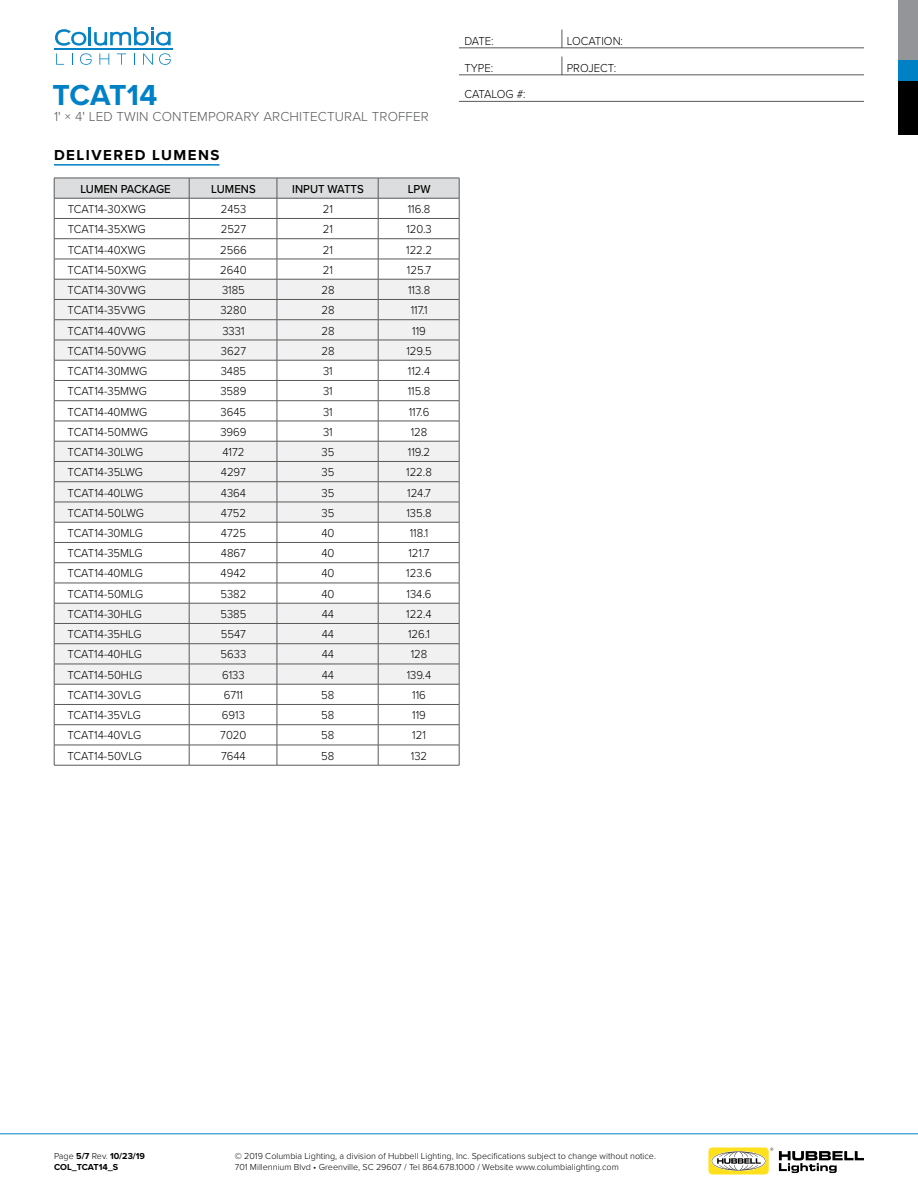
<style>
.page{position:relative;width:918px;height:1188px;background:#fff}
.page>*{position:absolute;margin:0;border:0;box-sizing:border-box;transform-origin:0 0}
.t1{font:700 30px "Proxima Nova";letter-spacing:.005em;color:#0081c6}
.t2{font:700 15px "Proxima Nova";letter-spacing:.1em;color:#000}
.t3{font:300 13.5px "Proxima Nova";letter-spacing:.01em;color:#58595b}
.t4{font:300 12px "Proxima Nova";color:#000;scale:.95 1}
.t5{font:500 12px "Proxima Nova";color:#000;scale:.95 1}
.t6{font:300 12px "Proxima Nova";letter-spacing:-.02em;color:#000;scale:.95 1}
.t7{font:300 9px/10.8px "Proxima Nova";color:#000}
.t8{font:700 9px/10.8px "Proxima Nova";color:#000}
.s1{font-weight:300}
</style>
<div class="page">
<hr style="left:0;top:1134px;width:918px;height:1px;background:#0081c6">
<div style="left:898px;top:81px;width:20px;height:54px;background:#000"></div>
<div style="left:898px;top:0;width:20px;height:61px;background:#939598"></div>
<div style="left:898px;top:61px;width:20px;height:20px;background:#0081c6"></div>
<svg style="left:779px;top:1151px;width:85px;height:22px"></svg>
<div style="left:708px;top:1148px;width:61px;height:26px;background:#ffe01c;border-radius:5px"></div>
<svg style="left:711px;top:1151px;width:55px;height:20px"></svg>
<svg style="left:712px;top:1148px;width:61px;height:22px"></svg>
<svg style="left:56px;top:53px;width:8px;height:12px"></svg>
<svg style="left:72px;top:53px;width:1px;height:12px"></svg>
<svg style="left:80px;top:53px;width:12px;height:12px"></svg>
<svg style="left:99px;top:53px;width:10px;height:12px"></svg>
<svg style="left:117px;top:53px;width:9px;height:12px"></svg>
<svg style="left:134px;top:53px;width:1px;height:12px"></svg>
<svg style="left:143px;top:53px;width:10px;height:12px"></svg>
<svg style="left:159px;top:53px;width:12px;height:12px"></svg>
<hr style="left:54px;top:49px;width:118px;height:1px;background:#0682c5">
<svg style="left:55px;top:27px;width:116px;height:19px"></svg>
<hr style="left:54px;top:164px;width:166px;height:2px;background:#0081c6">
<hr style="left:459px;top:48px;width:405px;height:1px;background:#58595b">
<svg style="left:562px;top:30px;width:1px;height:18px"></svg>
<hr style="left:459px;top:75px;width:405px;height:1px;background:#58595b">
<svg style="left:562px;top:57px;width:1px;height:18px"></svg>
<hr style="left:459px;top:101px;width:405px;height:1px;background:#58595b">
<svg style="left:54px;top:178px;width:406px;height:587px"></svg>
<hr style="left:54px;top:765px;width:135px;height:1px;background:#58595b">
<hr style="left:189px;top:765px;width:88px;height:1px;background:#58595b">
<hr style="left:277px;top:765px;width:101px;height:1px;background:#58595b">
<hr style="left:378px;top:765px;width:81px;height:1px;background:#58595b">
<hr style="left:54px;top:522px;width:135px;height:1px;background:#58595b">
<hr style="left:189px;top:522px;width:88px;height:1px;background:#58595b">
<hr style="left:277px;top:522px;width:101px;height:1px;background:#58595b">
<hr style="left:378px;top:522px;width:81px;height:1px;background:#58595b">
<h1 class="t1" style="left:52px;top:72px;width:106px">TCAT14</h1>
<p class="t3" style="left:54px;top:107px;width:376px">1' × 4' LED TWIN CONTEMPORARY ARCHITECTURAL TROFFER</p>
<p class="t2" style="left:54px;top:144px;width:167px">DELIVERED LUMENS</p>
<p class="t5" style="left:80px;top:180px;width:97px">LUMEN PACKAGE</p>
<p class="t5" style="left:211px;top:180px;width:48px">LUMENS</p>
<p class="t5" style="left:292px;top:180px;width:77px">INPUT WATTS</p>
<p class="t5" style="left:408px;top:180px;width:26px">LPW</p>
<p class="t4" style="left:68px;top:200px;width:84px">TCAT14-30XWG</p>
<p class="t4" style="left:221px;top:200px;width:28px">2453</p>
<p class="t4" style="left:323px;top:200px;width:12px">21</p>
<p class="t4" style="left:408px;top:200px;width:25px">116.8</p>
<p class="t4" style="left:68px;top:220px;width:83px">TCAT14-35XWG</p>
<p class="t4" style="left:221px;top:220px;width:28px">2527</p>
<p class="t4" style="left:323px;top:220px;width:12px">21</p>
<p class="t4" style="left:406px;top:220px;width:28px">120.3</p>
<p class="t4" style="left:68px;top:241px;width:84px">TCAT14-40XWG</p>
<p class="t4" style="left:220px;top:241px;width:29px">2566</p>
<p class="t4" style="left:323px;top:241px;width:12px">21</p>
<p class="t4" style="left:406px;top:241px;width:29px">122.2</p>
<p class="t4" style="left:68px;top:261px;width:84px">TCAT14-50XWG</p>
<p class="t4" style="left:220px;top:261px;width:29px">2640</p>
<p class="t4" style="left:323px;top:261px;width:12px">21</p>
<p class="t4" style="left:407px;top:261px;width:27px">125.7</p>
<p class="t4" style="left:68px;top:281px;width:84px">TCAT14-30VWG</p>
<p class="t4" style="left:222px;top:281px;width:26px">3185</p>
<p class="t4" style="left:321px;top:281px;width:15px">28</p>
<p class="t4" style="left:408px;top:281px;width:25px">113.8</p>
<p class="t4" style="left:68px;top:301px;width:83px">TCAT14-35VWG</p>
<p class="t4" style="left:220px;top:301px;width:29px">3280</p>
<p class="t4" style="left:321px;top:301px;width:15px">28</p>
<p class="t4" style="left:411px;top:301px;width:19px">117.1</p>
<p class="t4" style="left:68px;top:322px;width:84px">TCAT14-40VWG</p>
<p class="t4" style="left:222px;top:322px;width:25px">3331</p>
<p class="t4" style="left:321px;top:322px;width:15px">28</p>
<p class="t4" style="left:412px;top:322px;width:16px">119</p>
<p class="t4" style="left:68px;top:342px;width:84px">TCAT14-50VWG</p>
<p class="t4" style="left:221px;top:342px;width:28px">3627</p>
<p class="t4" style="left:321px;top:342px;width:15px">28</p>
<p class="t4" style="left:406px;top:342px;width:28px">129.5</p>
<p class="t4" style="left:68px;top:362px;width:85px">TCAT14-30MWG</p>
<p class="t4" style="left:221px;top:362px;width:28px">3485</p>
<p class="t4" style="left:323px;top:362px;width:12px">31</p>
<p class="t4" style="left:408px;top:362px;width:25px">112.4</p>
<p class="t4" style="left:68px;top:382px;width:85px">TCAT14-35MWG</p>
<p class="t4" style="left:220px;top:382px;width:29px">3589</p>
<p class="t4" style="left:323px;top:382px;width:12px">31</p>
<p class="t4" style="left:408px;top:382px;width:25px">115.8</p>
<p class="t4" style="left:68px;top:403px;width:85px">TCAT14-40MWG</p>
<p class="t4" style="left:221px;top:403px;width:29px">3645</p>
<p class="t4" style="left:323px;top:403px;width:12px">31</p>
<p class="t4" style="left:409px;top:403px;width:23px">117.6</p>
<p class="t4" style="left:68px;top:423px;width:86px">TCAT14-50MWG</p>
<p class="t4" style="left:220px;top:423px;width:29px">3969</p>
<p class="t4" style="left:323px;top:423px;width:12px">31</p>
<p class="t4" style="left:411px;top:423px;width:19px">128</p>
<p class="t4" style="left:68px;top:443px;width:81px">TCAT14-30LWG</p>
<p class="t4" style="left:222px;top:443px;width:25px">4172</p>
<p class="t4" style="left:322px;top:443px;width:15px">35</p>
<p class="t4" style="left:408px;top:443px;width:25px">119.2</p>
<p class="t4" style="left:68px;top:463px;width:81px">TCAT14-35LWG</p>
<p class="t4" style="left:221px;top:463px;width:28px">4297</p>
<p class="t4" style="left:322px;top:463px;width:15px">35</p>
<p class="t4" style="left:406px;top:463px;width:29px">122.8</p>
<p class="t4" style="left:68px;top:484px;width:81px">TCAT14-40LWG</p>
<p class="t4" style="left:221px;top:484px;width:28px">4364</p>
<p class="t4" style="left:322px;top:484px;width:15px">35</p>
<p class="t4" style="left:407px;top:484px;width:27px">124.7</p>
<p class="t4" style="left:68px;top:504px;width:82px">TCAT14-50LWG</p>
<p class="t4" style="left:221px;top:504px;width:28px">4752</p>
<p class="t4" style="left:322px;top:504px;width:15px">35</p>
<p class="t4" style="left:406px;top:504px;width:28px">135.8</p>
<p class="t4" style="left:68px;top:524px;width:81px">TCAT14-30MLG</p>
<p class="t4" style="left:221px;top:524px;width:28px">4725</p>
<p class="t4" style="left:321px;top:524px;width:15px">40</p>
<p class="t4" style="left:410px;top:524px;width:21px">118.1</p>
<p class="t4" style="left:68px;top:544px;width:81px">TCAT14-35MLG</p>
<p class="t4" style="left:221px;top:544px;width:28px">4867</p>
<p class="t4" style="left:321px;top:544px;width:15px">40</p>
<p class="t4" style="left:408px;top:544px;width:24px">121.7</p>
<p class="t4" style="left:68px;top:565px;width:81px">TCAT14-40MLG</p>
<p class="t4" style="left:221px;top:565px;width:28px">4942</p>
<p class="t4" style="left:321px;top:565px;width:15px">40</p>
<p class="t4" style="left:406px;top:565px;width:28px">123.6</p>
<p class="t4" style="left:68px;top:585px;width:81px">TCAT14-50MLG</p>
<p class="t4" style="left:220px;top:585px;width:29px">5382</p>
<p class="t4" style="left:321px;top:585px;width:15px">40</p>
<p class="t4" style="left:407px;top:585px;width:28px">134.6</p>
<p class="t4" style="left:68px;top:605px;width:80px">TCAT14-30HLG</p>
<p class="t4" style="left:220px;top:605px;width:29px">5385</p>
<p class="t4" style="left:322px;top:605px;width:14px">44</p>
<p class="t4" style="left:406px;top:605px;width:28px">122.4</p>
<p class="t4" style="left:68px;top:625px;width:80px">TCAT14-35HLG</p>
<p class="t4" style="left:221px;top:625px;width:28px">5547</p>
<p class="t4" style="left:322px;top:625px;width:14px">44</p>
<p class="t4" style="left:408px;top:625px;width:25px">126.1</p>
<p class="t4" style="left:68px;top:646px;width:80px">TCAT14-40HLG</p>
<p class="t4" style="left:221px;top:646px;width:29px">5633</p>
<p class="t4" style="left:322px;top:646px;width:14px">44</p>
<p class="t4" style="left:411px;top:646px;width:19px">128</p>
<p class="t4" style="left:68px;top:666px;width:80px">TCAT14-50HLG</p>
<p class="t4" style="left:222px;top:666px;width:25px">6133</p>
<p class="t4" style="left:322px;top:666px;width:14px">44</p>
<p class="t4" style="left:407px;top:666px;width:27px">139.4</p>
<p class="t4" style="left:68px;top:686px;width:79px">TCAT14-30VLG</p>
<p class="t4" style="left:224px;top:686px;width:22px">6711</p>
<p class="t4" style="left:321px;top:686px;width:15px">58</p>
<p class="t4" style="left:412px;top:686px;width:16px">116</p>
<p class="t4" style="left:68px;top:706px;width:79px">TCAT14-35VLG</p>
<p class="t4" style="left:222px;top:706px;width:26px">6913</p>
<p class="t4" style="left:321px;top:706px;width:15px">58</p>
<p class="t4" style="left:412px;top:706px;width:16px">119</p>
<p class="t4" style="left:68px;top:726px;width:79px">TCAT14-40VLG</p>
<p class="t4" style="left:220px;top:726px;width:29px">7020</p>
<p class="t4" style="left:321px;top:726px;width:15px">58</p>
<p class="t4" style="left:412px;top:726px;width:16px">121</p>
<p class="t4" style="left:68px;top:747px;width:80px">TCAT14-50VLG</p>
<p class="t4" style="left:221px;top:747px;width:28px">7644</p>
<p class="t4" style="left:321px;top:747px;width:15px">58</p>
<p class="t4" style="left:411px;top:747px;width:19px">132</p>
<p class="t4" style="left:464px;top:32px;width:32px">DATE:</p>
<p class="t4" style="left:567px;top:32px;width:61px">LOCATION:</p>
<p class="t4" style="left:464px;top:59px;width:32px">TYPE:</p>
<p class="t4" style="left:567px;top:59px;width:54px">PROJECT:</p>
<p class="t6" style="left:464px;top:85px;width:66px">CATALOG #:</p>
<p class="t8" style="left:54px;top:1151px;width:93px"><span class="s1">Page</span> 5/7 <span class="s1">Rev.</span> 10/23/19<br>COL_TCAT14_S</p>
<p class="t7" style="left:235px;top:1150px;width:423px">© 2019 Columbia Lighting, a division of Hubbell Lighting, Inc. Specifications subject to change without notice.<br>701 Millennium Blvd • Greenville, SC 29607 / Tel 864.678.1000 / Website www.columbialighting.com</p>
</div>
